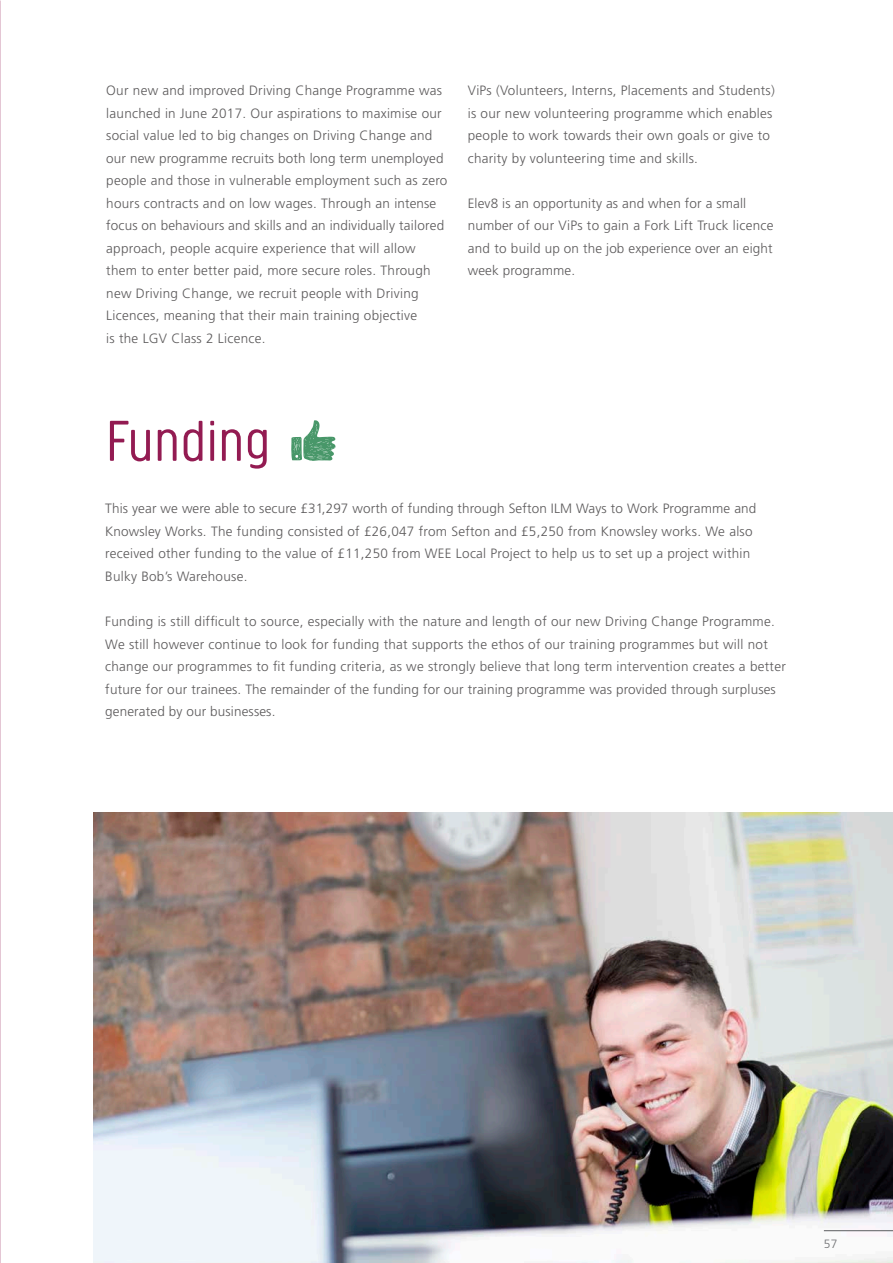
<style>
.page{position:relative;width:893px;height:1263px;background:#fff}
.page>*{position:absolute;margin:0;border:0;box-sizing:border-box;transform-origin:0 0}
.t1{font:300 60px "Creighton Pro";letter-spacing:.02em;color:#931b52}
.t2{font:300 13.5px/22.5px "Frutiger LT";letter-spacing:.02em;color:#5c5a5b}
.t3{font:300 12px "Frutiger LT";color:#6c6d70}
</style>
<div class="page">
<img style="left:94px;top:812px;width:799px;height:451px">
<hr style="left:824px;top:1230px;width:69px;height:1px;background:#6c6d70">
<svg style="left:291px;top:420px;width:45px;height:41px"></svg>
<p class="t2" style="left:106px;top:79px;width:343px">Our new and improved Driving Change Programme was launched in June 2017. Our aspirations to maximise our social value led to big changes on Driving Change and our new programme recruits both long term unemployed people and those in vulnerable employment such as zero hours contracts and on low wages. Through an intense focus on behaviours and skills and an individually tailored approach, people acquire experience that will allow them to enter better paid, more secure roles. Through new Driving Change, we recruit people with Driving Licences, meaning that their main training objective<br>is the LGV Class 2 Licence.</p>
<p class="t2" style="left:468px;top:79px;width:309px">ViPs (Volunteers, Interns, Placements and Students) is our new volunteering programme which enables people to work towards their own goals or give to charity by volunteering time and skills.</p>
<p class="t2" style="left:468px;top:192px;width:307px">Elev8 is an opportunity as and when for a small number of our ViPs to gain a Fork Lift Truck licence and to build up on the job experience over an eight week programme.</p>
<h1 class="t1" style="left:106px;top:406px;width:165px">Funding</h1>
<p class="t2" style="left:105px;top:498px;width:653px">This year we were able to secure £31,297 worth of funding through Sefton ILM Ways to Work Programme and Knowsley Works. The funding consisted of £26,047 from Sefton and £5,250 from Knowsley works. We also received other funding to the value of £11,250 from WEE Local Project to help us to set up a project within Bulky Bob’s Warehouse.</p>
<p class="t2" style="left:105px;top:610px;width:682px">Funding is still difficult to source, especially with the nature and length of our new Driving Change Programme.<br>We still however continue to look for funding that supports the ethos of our training programmes but will not change our programmes to fit funding criteria, as we strongly believe that long term intervention creates a better future for our trainees. The remainder of the funding for our training programme was provided through surpluses generated by our businesses.</p>
<p class="t3" style="left:824px;top:1237px;width:15px">57</p>
</div>
